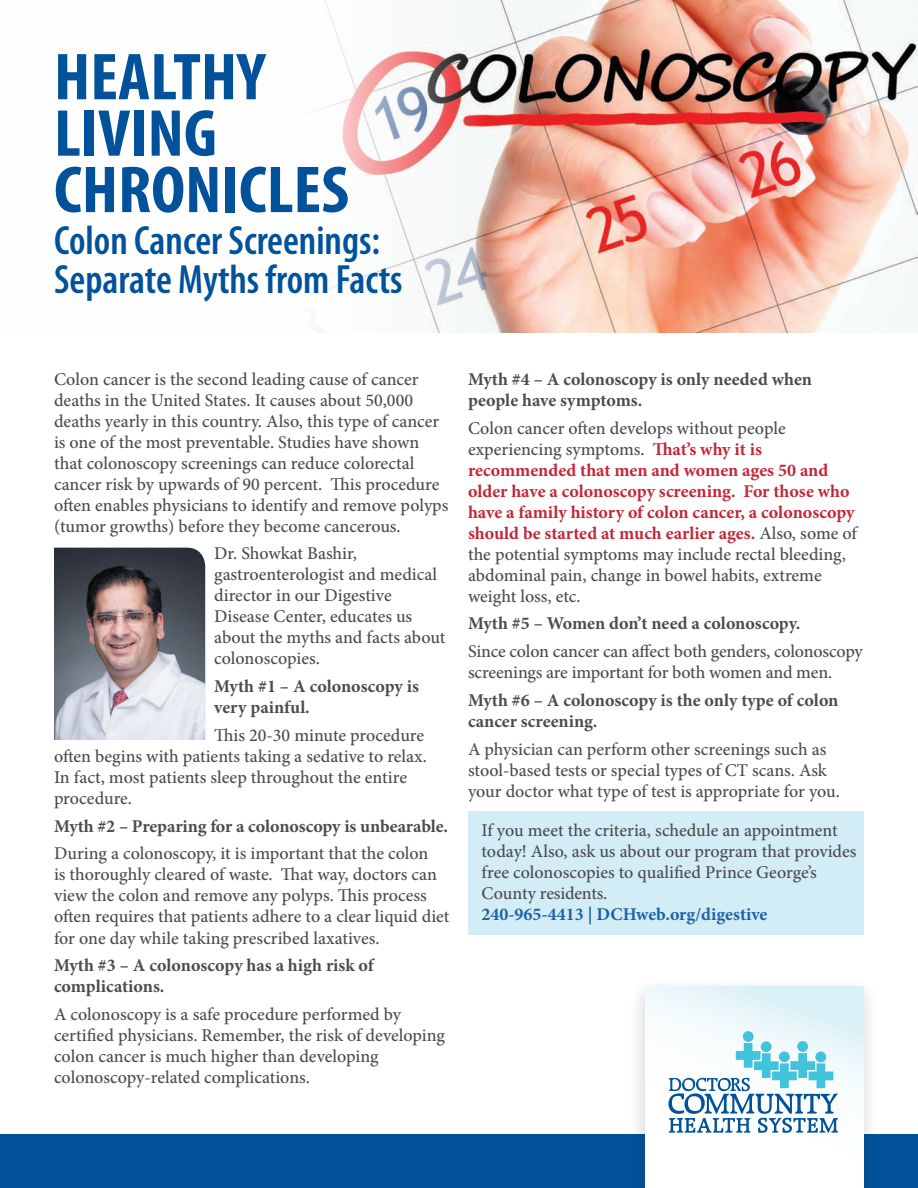
<style>
.page{position:relative;width:918px;height:1188px;background:#fff}
.page>*{position:absolute;margin:0;border:0;box-sizing:border-box;transform-origin:0 0}
.t1{font:700 condensed 66.9px/56.4px "Myriad Pro";color:#01529a;scale:1.05 1}
.t2{font:600 condensed 40.95px/38.7px "Myriad Pro";color:#01529a}
.t3{font:500 18px/21px "Minion Pro";color:#4b4c4d}
.t4{font:700 18px/21px "Minion Pro";color:#4b4c4d}
.t5{font:700 18px "Minion Pro";color:#1e62a6}
.s1{font-weight:700;color:#c52538}
</style>
<div class="page">
<div style="left:468px;top:812px;width:396px;height:123px;background:#d2edf5"></div>
<img style="left:317px;top:0;width:601px;height:332px">
<div style="left:0;top:1134px;width:918px;height:54px;background:#01529a"></div>
<img style="left:54px;top:548px;width:151px;height:192px">
<div style="left:627px;top:977px;width:252px;height:211px;background:#231f20;opacity:.2"></div>
<svg style="left:646px;top:987px;width:218px;height:201px"></svg>
<div style="left:743px;top:1031px;width:11px;height:11px;background:#42c3dc;border-radius:50%"></div>
<svg style="left:761px;top:1041px;width:11px;height:11px"></svg>
<div style="left:797px;top:1041px;width:11px;height:11px;background:#42c3dc;border-radius:50%"></div>
<svg style="left:668px;top:1043px;width:170px;height:90px"></svg>
<h1 class="t1" style="left:54px;top:47px;width:282px">HEALTHY<br>LIVING<br>CHRONICLES</h1>
<h2 class="t2" style="left:54px;top:222px;width:350px">Colon Cancer Screenings:<br>Separate Myths from Facts</h2>
<p class="t3" style="left:54px;top:368px;width:396px">Colon cancer is the second leading cause of cancer deaths in the United States. It causes about 50,000 deaths yearly in this country. Also, this type of cancer is one of the most preventable. Studies have shown that colonoscopy screenings can reduce colorectal cancer risk by upwards of 90 percent. This procedure often enables physicians to identify and remove polyps (tumor growths) before they become cancerous.</p>
<p class="t3" style="left:214px;top:543px;width:233px">Dr. Showkat Bashir, gastroenterologist and medical director in our Digestive<br>Disease Center, educates us about the myths and facts about colonoscopies.</p>
<p class="t4" style="left:214px;top:676px;width:206px">Myth #1 – A colonoscopy is very painful.</p>
<p class="t3" style="left:54px;top:725px;width:374px;text-indent:160px">This 20-30 minute procedure often begins with patients taking a sedative to relax.<br>In fact, most patients sleep throughout the entire procedure.</p>
<p class="t4" style="left:54px;top:815px;width:396px">Myth #2 – Preparing for a colonoscopy is unbearable.</p>
<p class="t3" style="left:54px;top:843px;width:397px">During a colonoscopy, it is important that the colon<br>is thoroughly cleared of waste. That way, doctors can view the colon and remove any polyps. This process often requires that patients adhere to a clear liquid diet for one day while taking prescribed laxatives.</p>
<p class="t4" style="left:54px;top:955px;width:321px">Myth #3 – A colonoscopy has a high risk of complications.</p>
<p class="t3" style="left:54px;top:1004px;width:393px">A colonoscopy is a safe procedure performed by certified physicians. Remember, the risk of developing colon cancer is much higher than developing colonoscopy-related complications.</p>
<p class="t4" style="left:468px;top:368px;width:346px">Myth #4 – A colonoscopy is only needed when people have symptoms.</p>
<p class="t3" style="left:468px;top:417px;width:391px">Colon cancer often develops without people experiencing symptoms. <span class="s1">That’s why it is recommended that men and women ages 50 and older have a colonoscopy screening. For those who have a family history of colon cancer, a colonoscopy should be started at much earlier ages.</span> Also, some of the potential symptoms may include rectal bleeding, abdominal pain, change in bowel habits, extreme weight loss, etc.</p>
<p class="t4" style="left:468px;top:613px;width:334px">Myth #5 – Women don’t need a colonoscopy.</p>
<p class="t3" style="left:468px;top:641px;width:396px">Since colon cancer can affect both genders, colonoscopy screenings are important for both women and men.</p>
<p class="t4" style="left:468px;top:689px;width:372px">Myth #6 – A colonoscopy is the only type of colon cancer screening.</p>
<p class="t3" style="left:468px;top:738px;width:373px">A physician can perform other screenings such as stool-based tests or special types of CT scans. Ask your doctor what type of test is appropriate for you.</p>
<p class="t3" style="left:482px;top:820px;width:377px">If you meet the criteria, schedule an appointment today! Also, ask us about our program that provides free colonoscopies to qualified Prince George’s County residents.</p>
<p class="t5" style="left:482px;top:902px;width:288px">240-965-4413 | DCHweb.org/digestive</p>
</div>
